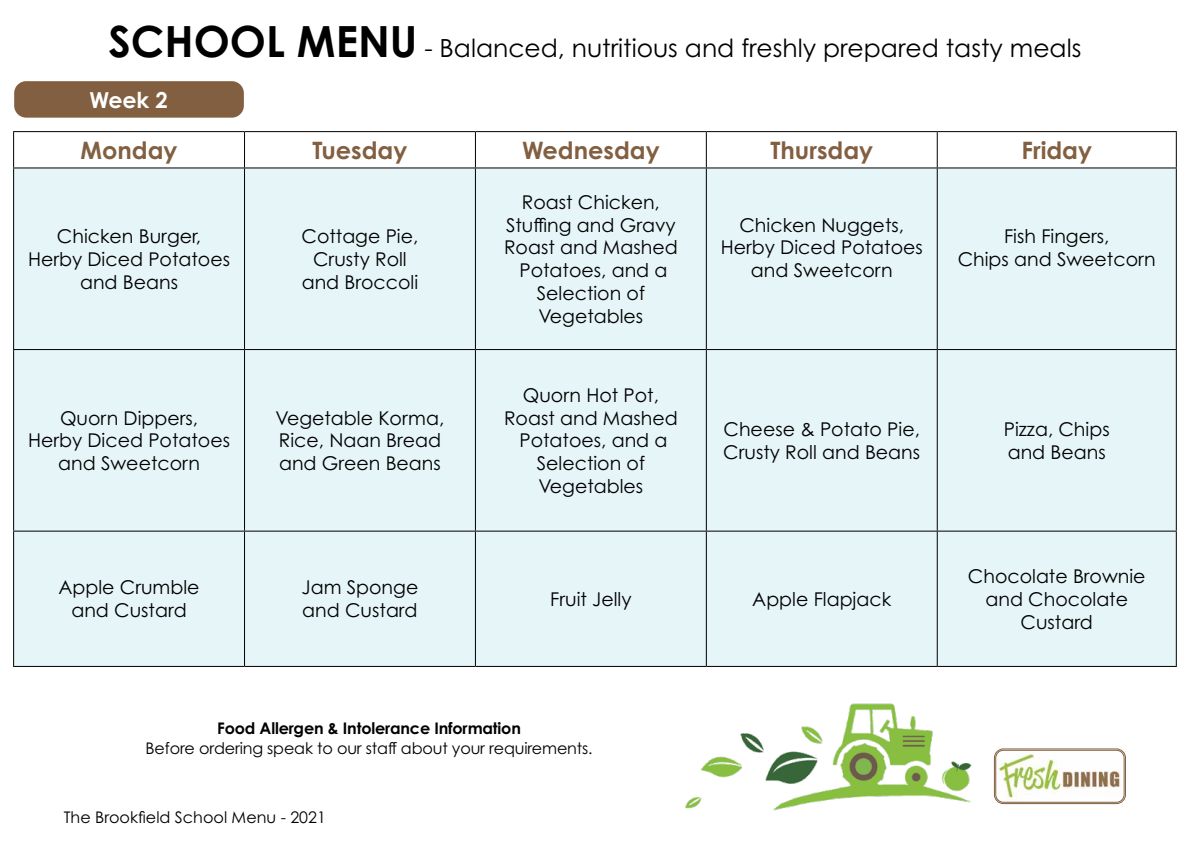
<style>
.page{position:relative;width:1191px;height:842px;background:#fff}
.page>*{position:absolute;margin:0;border:0;box-sizing:border-box;transform-origin:0 0}
.t1{font:25px "Century Gothic Pro";color:#000}
.t2{font:700 24px "Century Gothic Pro";color:#825f40}
.t3{font:700 22px "Century Gothic Pro";color:#fff}
.t4{font:19px/22.8px "Century Gothic Pro";color:#000;text-align:center}
.t5{font:16px "Century Gothic Pro";letter-spacing:-.01em;color:#000}
.t6{font:700 16px "Century Gothic Pro";letter-spacing:-.01em;color:#000}
.s1{font-weight:700;font-size:43px}
</style>
<div class="page">
<img style="left:995px;top:750px;width:130px;height:53px">
<div style="left:994px;top:748px;width:132px;height:56px;border:1px solid #825f40;border-radius:9px"></div>
<div style="left:995px;top:750px;width:129px;height:52px;border:1px solid #825f40;border-radius:8px"></div>
<img style="left:685px;top:703px;width:287px;height:108px">
<div style="left:14px;top:168px;width:1161px;height:498px;background:#e6f5f8"></div>
<hr style="left:13px;top:131px;width:231px;height:1px;background:#000">
<hr style="left:13px;top:132px;width:1px;height:35px;background:#000">
<hr style="left:244px;top:131px;width:231px;height:1px;background:#000">
<hr style="left:244px;top:132px;width:1px;height:35px;background:#000">
<hr style="left:475px;top:131px;width:231px;height:1px;background:#000">
<hr style="left:475px;top:132px;width:1px;height:35px;background:#000">
<hr style="left:706px;top:131px;width:231px;height:1px;background:#000">
<hr style="left:706px;top:132px;width:1px;height:35px;background:#000">
<hr style="left:937px;top:131px;width:239px;height:1px;background:#000">
<hr style="left:936px;top:132px;width:1px;height:35px;background:#000">
<hr style="left:1175px;top:132px;width:1px;height:35px;background:#000">
<hr style="left:13px;top:167px;width:231px;height:1px;background:#000">
<hr style="left:13px;top:168px;width:1px;height:181px;background:#000">
<hr style="left:244px;top:167px;width:231px;height:1px;background:#000">
<hr style="left:244px;top:168px;width:1px;height:181px;background:#000">
<hr style="left:475px;top:167px;width:231px;height:1px;background:#000">
<hr style="left:475px;top:168px;width:1px;height:181px;background:#000">
<hr style="left:706px;top:167px;width:231px;height:1px;background:#000">
<hr style="left:706px;top:168px;width:1px;height:181px;background:#000">
<hr style="left:937px;top:167px;width:239px;height:1px;background:#000">
<hr style="left:936px;top:168px;width:1px;height:181px;background:#000">
<hr style="left:1175px;top:168px;width:1px;height:181px;background:#000">
<hr style="left:13px;top:349px;width:231px;height:1px;background:#000">
<hr style="left:13px;top:350px;width:1px;height:181px;background:#000">
<hr style="left:244px;top:349px;width:231px;height:1px;background:#000">
<hr style="left:244px;top:350px;width:1px;height:181px;background:#000">
<hr style="left:475px;top:349px;width:231px;height:1px;background:#000">
<hr style="left:475px;top:350px;width:1px;height:181px;background:#000">
<hr style="left:706px;top:349px;width:231px;height:1px;background:#000">
<hr style="left:706px;top:350px;width:1px;height:181px;background:#000">
<hr style="left:937px;top:349px;width:239px;height:1px;background:#000">
<hr style="left:936px;top:350px;width:1px;height:181px;background:#000">
<hr style="left:1175px;top:350px;width:1px;height:181px;background:#000">
<hr style="left:13px;top:531px;width:231px;height:1px;background:#000">
<hr style="left:13px;top:532px;width:1px;height:134px;background:#000">
<hr style="left:244px;top:531px;width:231px;height:1px;background:#000">
<hr style="left:244px;top:532px;width:1px;height:134px;background:#000">
<hr style="left:475px;top:531px;width:231px;height:1px;background:#000">
<hr style="left:475px;top:532px;width:1px;height:134px;background:#000">
<hr style="left:706px;top:531px;width:231px;height:1px;background:#000">
<hr style="left:706px;top:532px;width:1px;height:134px;background:#000">
<hr style="left:937px;top:531px;width:239px;height:1px;background:#000">
<hr style="left:936px;top:532px;width:1px;height:134px;background:#000">
<hr style="left:1175px;top:532px;width:1px;height:134px;background:#000">
<hr style="left:13px;top:666px;width:231px;height:1px;background:#000">
<hr style="left:244px;top:666px;width:231px;height:1px;background:#000">
<hr style="left:475px;top:666px;width:231px;height:1px;background:#000">
<hr style="left:706px;top:666px;width:231px;height:1px;background:#000">
<hr style="left:937px;top:666px;width:239px;height:1px;background:#000">
<div style="left:14px;top:81px;width:230px;height:37px;background:#825f40;border-radius:12px"></div>
<h1 class="t1" style="left:109px;top:33px;width:974px"><span class="s1">SCHOOL MENU</span> - Balanced, nutritious and freshly prepared tasty meals</h1>
<p class="t3" style="left:90px;top:86px;width:80px">Week 2</p>
<p class="t2" style="left:81px;top:135px;width:98px">Monday</p>
<p class="t2" style="left:313px;top:135px;width:96px">Tuesday</p>
<p class="t2" style="left:522px;top:135px;width:139px">Wednesday</p>
<p class="t2" style="left:770px;top:135px;width:104px">Thursday</p>
<p class="t2" style="left:1021px;top:135px;width:72px">Friday</p>
<p class="t4" style="left:28px;top:224px;width:204px">Chicken Burger,<br>Herby Diced Potatoes and Beans</p>
<p class="t4" style="left:301px;top:224px;width:118px">Cottage Pie,<br>Crusty Roll and Broccoli</p>
<p class="t4" style="left:28px;top:406px;width:204px">Quorn Dippers,<br>Herby Diced Potatoes and Sweetcorn</p>
<p class="t4" style="left:276px;top:406px;width:170px;text-align:left">Vegetable Korma,<br>Rice, Naan Bread and Green Beans</p>
<p class="t4" style="left:504px;top:190px;width:175px">Roast Chicken,<br>Stuffing and Gravy<br>Roast and Mashed<br>Potatoes, and a<br>Selection of<br>Vegetables</p>
<p class="t4" style="left:504px;top:383px;width:175px">Quorn Hot Pot,<br>Roast and Mashed<br>Potatoes, and a<br>Selection of<br>Vegetables</p>
<p class="t4" style="left:720px;top:213px;width:204px">Chicken Nuggets,<br>Herby Diced Potatoes and Sweetcorn</p>
<p class="t4" style="left:957px;top:224px;width:200px">Fish Fingers,<br>Chips and Sweetcorn</p>
<p class="t4" style="left:723px;top:417px;width:198px;text-align:left">Cheese &amp; Potato Pie,<br>Crusty Roll and Beans</p>
<p class="t4" style="left:1003px;top:417px;width:107px;text-align:left">Pizza, Chips and Beans</p>
<p class="t4" style="left:58px;top:576px;width:143px">Apple Crumble and Custard</p>
<p class="t4" style="left:301px;top:576px;width:118px;text-align:left">Jam Sponge and Custard</p>
<p class="t4" style="left:550px;top:587px;width:83px">Fruit Jelly</p>
<p class="t4" style="left:752px;top:587px;width:141px">Apple Flapjack</p>
<p class="t6" style="left:217px;top:718px;width:305px">Food Allergen &amp; Intolerance Information</p>
<p class="t5" style="left:146px;top:738px;width:448px">Before ordering speak to our staff about your requirements.</p>
<p class="t5" style="left:64px;top:807px;width:264px">The Brookfield School Menu - 2021</p>
<p class="t4" style="left:968px;top:564px;width:179px">Chocolate Brownie and Chocolate<br>Custard</p>
</div>
